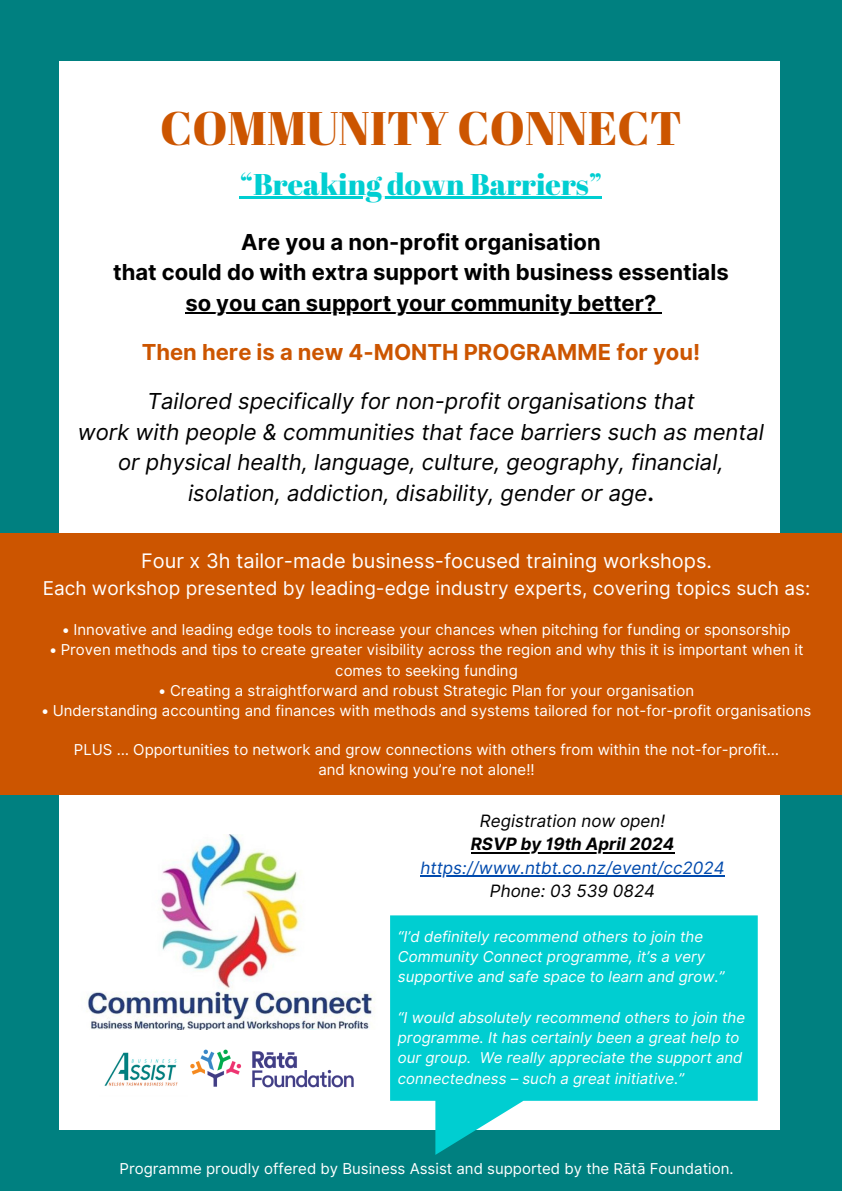
<style>
.page{position:relative;width:842px;height:1191px;background:#fff}
.page>*{position:absolute;margin:0;border:0;box-sizing:border-box;transform-origin:0 0}
.t1{font:47px "Abril Fatface";color:#c50}
.t2{font:30px "Abril Fatface";color:#00ced1}
.t3{font:italic 22px/30.8px "Inter";color:#000;text-align:center}
.t4{font:700 22px/30.8px "Inter";color:#000;text-align:center}
.t5{font:700 22px "Inter";color:#c50}
.t6{font:20px "Inter";color:#fff}
.t7{font:19px "Inter";color:#fff}
.t8{font:italic 17px/23.2px "Inter";color:#004aad;text-align:center}
.t9{font:italic 17px "Inter";color:#000}
.t10{font:italic 700 17px "Inter";color:#000}
.t11{font:15px/20.2px "Inter";color:#fff;text-align:center}
.t12{font:italic 15px/20.2px "Inter";color:#fff}
.s1{font-weight:700;font-style:normal}
.s2{color:#000}
</style>
<div class="page">
<img style="left:88px;top:834px;width:284px;height:195px">
<img style="left:190px;top:1049px;width:164px;height:39px">
<img style="left:104px;top:1052px;width:74px;height:34px">
<div style="left:780px;top:0;width:62px;height:1190px;background:#008080"></div>
<div style="left:0;top:0;width:59px;height:1190px;background:#008080"></div>
<div style="left:0;top:533px;width:842px;height:262px;background:#c50"></div>
<div style="left:0;top:0;width:842px;height:61px;background:#008080"></div>
<div style="left:0;top:1130px;width:842px;height:60px;background:#008080"></div>
<svg style="left:390px;top:915px;width:368px;height:239px;fill:#00ced1"></svg>
<hr style="left:240px;top:196px;width:362px;height:3px;background:#00ced1">
<hr style="left:185px;top:312px;width:472px;height:2px;background:#000">
<hr style="left:471px;top:851px;width:203px;height:2px;background:#000">
<hr style="left:420px;top:875px;width:305px;height:1px;background:#004aad">
<p class="t1" style="left:160px;top:95px;width:523px">COMMUNITY CONNECT</p>
<p class="t2" style="left:240px;top:163px;width:364px">“Breaking down Barriers”</p>
<h6 class="t4" style="left:113px;top:226px;width:617px">Are you a non-profit organisation<br>that could do with extra support with business essentials</h6>
<p class="t4" style="left:185px;top:288px;width:473px">so you can support your community better?</p>
<p class="t5" style="left:142px;top:339px;width:560px">Then here is a new 4-MONTH PROGRAMME for you!</p>
<p class="t3" style="left:78px;top:385px;width:688px">Tailored specifically for non-profit organisations that<br>work with people &amp; communities that face barriers such as mental</p>
<p class="t3" style="left:118px;top:447px;width:607px">or physical health, language, culture, geography, financial, isolation, addiction, disability, gender or age<span class="s1">.</span></p>
<h3 class="t6" style="left:141px;top:549px;width:572px">Four x 3h tailor-made business-focused training workshops.</h3>
<h3 class="t7" style="left:43px;top:577px;width:769px">Each workshop presented by leading-edge industry experts, covering topics such as:</h3>
<h4 class="t11" style="left:62px;top:619px;width:730px">• Innovative and leading edge tools to increase your chances when pitching for funding or sponsorship</h4>
<h5 class="t11" style="left:50px;top:639px;width:755px">• Proven methods and tips to create greater visibility across the region and why this it is important when it comes to seeking funding</h5>
<p class="t11" style="left:159px;top:680px;width:537px">• Creating a straightforward and robust Strategic Plan for your organisation</p>
<p class="t11" style="left:42px;top:700px;width:771px">• Understanding accounting and finances with methods and systems tailored for not-for-profit organisations</p>
<p class="t11" style="left:74px;top:738px;width:707px">PLUS … Opportunities to network and grow connections with others from within the not-for-profit…</p>
<p class="t11" style="left:318px;top:759px;width:218px">and knowing you’re not alone!!</p>
<p class="t9" style="left:480px;top:810px;width:187px">Registration now open!</p>
<p class="t10" style="left:471px;top:834px;width:205px">RSVP by 19th April 2024</p>
<p class="t8" style="left:420px;top:855px;width:306px">https://www.ntbt.co.nz/event/cc2024<br><span class="s2">Phone: 03 539 0824</span></p>
<p class="t12" style="left:398px;top:926px;width:328px">“I’d definitely recommend others to join the<br>Community Connect programme, it’s a very supportive and safe space to learn and grow.”</p>
<p class="t12" style="left:398px;top:1007px;width:349px">“I would absolutely recommend others to join the programme. It has certainly been a great help to our group. We really appreciate the support and connectedness – such a great initiative.”</p>
<p class="t11" style="left:120px;top:1158px;width:615px">Programme proudly offered by Business Assist and supported by the Rātā Foundation.</p>
</div>
